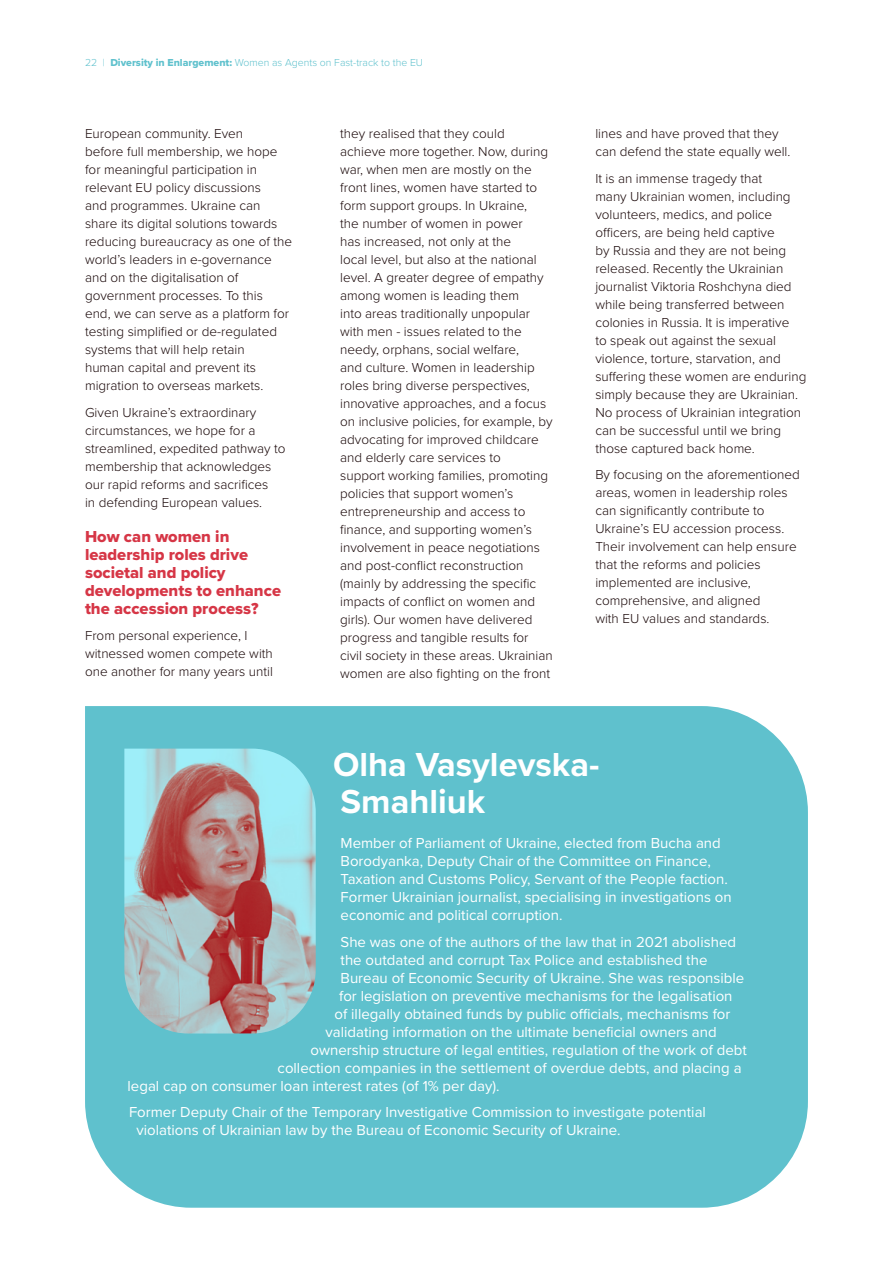
<style>
.page{position:relative;width:893px;height:1263px;background:#fff}
.page>*{position:absolute;margin:0;border:0;box-sizing:border-box;transform-origin:0 0}
.t1{font:700 34.5px/37.5px "Proxima Nova";color:#fff}
.t2{font:16.5px/18px "Proxima Nova Extrabld";color:#d63646}
.t3{font:15px/18px "Proxima Nova";color:#fff}
.t4{font:300 13.5px/18px "Proxima Nova";color:#180607}
.t5{font:300 10.5px "Proxima Nova";color:#5fc1cd}
.s1{font-family:"Proxima Nova Extrabld";font-weight:400}
</style>
<div class="page">
<div style="left:85px;top:706px;width:723px;height:502px;background:#5fc1cd"></div>
<img style="left:124px;top:749px;width:192px;height:284px">
<p class="t5" style="left:85px;top:54px;width:340px">22 | <span class="s1">Diversity in Enlargement:</span> Women as Agents on Fast-track to the EU</p>
<p class="t4" style="left:85px;top:124px;width:209px">European community. Even<br>before full membership, we hope for meaningful participation in relevant EU policy discussions<br>and programmes. Ukraine can share its digital solutions towards reducing bureaucracy as one of the world’s leaders in e-governance and on the digitalisation of government processes. To this<br>end, we can serve as a platform for testing simplified or de-regulated systems that will help retain<br>human capital and prevent its migration to overseas markets.</p>
<p class="t4" style="left:85px;top:402px;width:202px">Given Ukraine’s extraordinary circumstances, we hope for a streamlined, expedited pathway to membership that acknowledges our rapid reforms and sacrifices<br>in defending European values.</p>
<p class="t2" style="left:85px;top:527px;width:197px">How can women in leadership roles drive societal and policy developments to enhance the accession process?</p>
<p class="t4" style="left:85px;top:626px;width:189px">From personal experience, I witnessed women compete with one another for many years until</p>
<p class="t4" style="left:340px;top:124px;width:214px">they realised that they could achieve more together. Now, during war, when men are mostly on the front lines, women have started to form support groups. In Ukraine,<br>the number of women in power<br>has increased, not only at the<br>local level, but also at the national level. A greater degree of empathy among women is leading them<br>into areas traditionally unpopular with men - issues related to the needy, orphans, social welfare,<br>and culture. Women in leadership roles bring diverse perspectives, innovative approaches, and a focus on inclusive policies, for example, by advocating for improved childcare and elderly care services to<br>support working families, promoting policies that support women’s entrepreneurship and access to finance, and supporting women’s involvement in peace negotiations and post-conflict reconstruction (mainly by addressing the specific impacts of conflict on women and girls). Our women have delivered progress and tangible results for civil society in these areas. Ukrainian women are also fighting on the front</p>
<p class="t4" style="left:595px;top:124px;width:197px">lines and have proved that they can defend the state equally well.</p>
<p class="t4" style="left:595px;top:168px;width:213px">It is an immense tragedy that<br>many Ukrainian women, including volunteers, medics, and police officers, are being held captive<br>by Russia and they are not being released. Recently the Ukrainian journalist Viktoria Roshchyna died while being transferred between colonies in Russia. It is imperative<br>to speak out against the sexual violence, torture, starvation, and suffering these women are enduring simply because they are Ukrainian.<br>No process of Ukrainian integration can be successful until we bring those captured back home.</p>
<p class="t4" style="left:595px;top:465px;width:206px">By focusing on the aforementioned areas, women in leadership roles can significantly contribute to<br>Ukraine’s EU accession process.<br>Their involvement can help ensure that the reforms and policies implemented are inclusive, comprehensive, and aligned<br>with EU values and standards.</p>
<h1 class="t1" style="left:333px;top:745px;width:268px">Olha Vasylevska-<br>Smahliuk</h1>
<p class="t3" style="left:341px;top:834px;width:393px">Member of Parliament of Ukraine, elected from Bucha and Borodyanka, Deputy Chair of the Committee on Finance, Taxation and Customs Policy, Servant of the People faction.<br>Former Ukrainian journalist, specialising in investigations on economic and political corruption.</p>
<p class="t3" style="left:341px;top:932px;width:397px">She was one of the authors of the law that in 2021 abolished</p>
<p class="t3" style="left:341px;top:950px;width:368px">the outdated and corrupt Tax Police and established the</p>
<p class="t3" style="left:341px;top:968px;width:405px">Bureau of Economic Security of Ukraine. She was responsible</p>
<p class="t3" style="left:339px;top:986px;width:395px">for legislation on preventive mechanisms for the legalisation</p>
<p class="t3" style="left:335px;top:1004px;width:397px">of illegally obtained funds by public officials, mechanisms for</p>
<p class="t3" style="left:326px;top:1022px;width:393px">validating information on the ultimate beneficial owners and</p>
<p class="t3" style="left:311px;top:1040px;width:438px">ownership structure of legal entities, regulation of the work of debt</p>
<p class="t3" style="left:278px;top:1058px;width:466px">collection companies in the settlement of overdue debts, and placing a</p>
<p class="t3" style="left:128px;top:1076px;width:373px">legal cap on consumer loan interest rates (of 1% per day).</p>
<p class="t3" style="left:137px;top:1103px;width:571px;text-indent:-8px">Former Deputy Chair of the Temporary Investigative Commission to investigate potential violations of Ukrainian law by the Bureau of Economic Security of Ukraine.</p>
</div>
